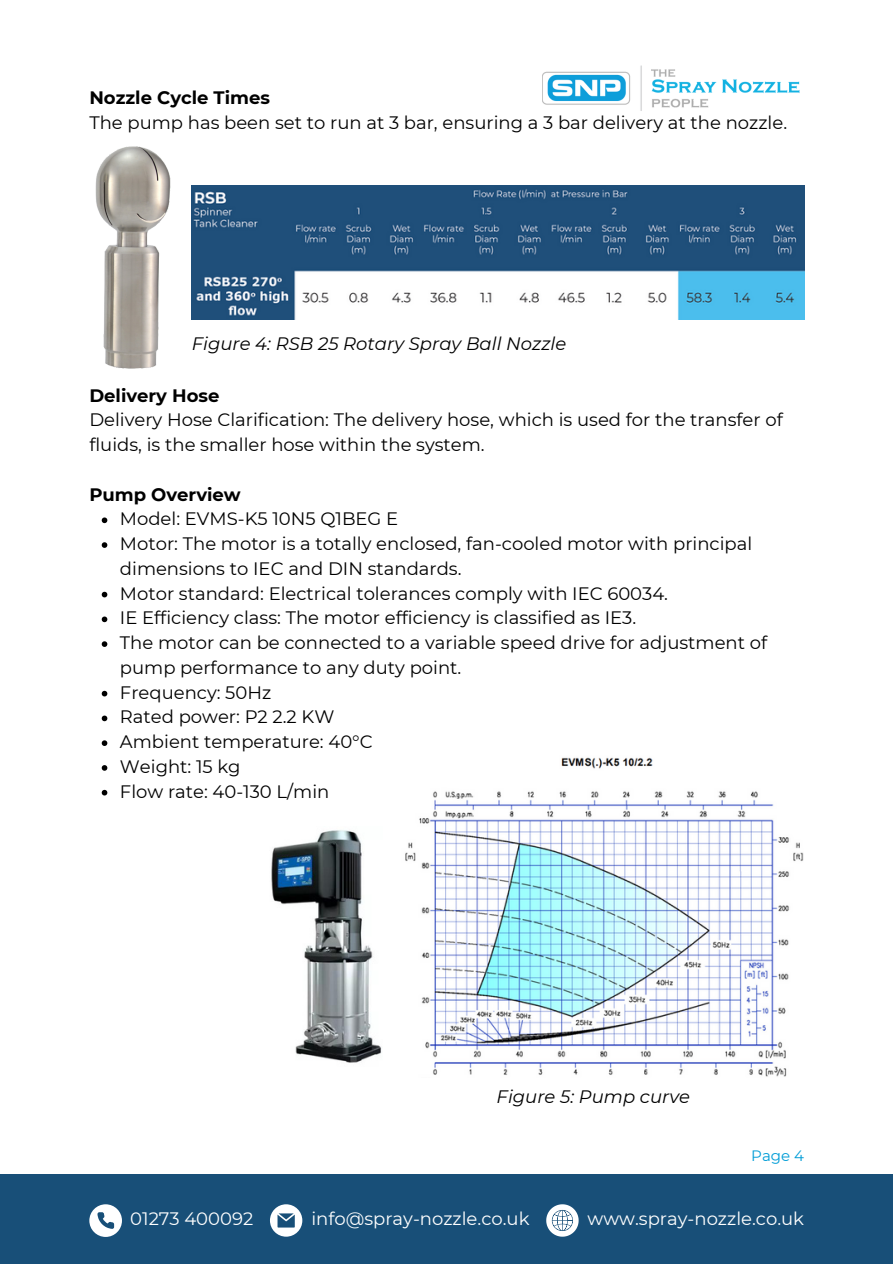
<style>
.page{position:relative;width:893px;height:1264px;background:#fff}
.page>*{position:absolute;margin:0;border:0;box-sizing:border-box;transform-origin:0 0}
.t1{font:18px/24.8px "Montserrat";color:#000}
.t2{font:18px "Montserrat";color:#fff}
.t3{font:italic 18px "Montserrat";color:#000}
.t4{font:700 18px "Montserrat";color:#000}
.t5{font:15px "Montserrat";color:#009dd7}
</style>
<div class="page">
<img style="left:405px;top:757px;width:398px;height:320px">
<svg style="left:102px;top:517px;width:5px;height:6px"></svg>
<svg style="left:102px;top:542px;width:5px;height:6px"></svg>
<svg style="left:102px;top:591px;width:5px;height:6px"></svg>
<svg style="left:102px;top:616px;width:5px;height:6px"></svg>
<svg style="left:102px;top:641px;width:5px;height:6px"></svg>
<svg style="left:102px;top:690px;width:5px;height:6px"></svg>
<svg style="left:102px;top:715px;width:5px;height:6px"></svg>
<svg style="left:102px;top:740px;width:5px;height:6px"></svg>
<svg style="left:102px;top:765px;width:5px;height:5px"></svg>
<svg style="left:102px;top:789px;width:5px;height:6px"></svg>
<div style="left:0;top:1174px;width:892px;height:89px;background:#184f78"></div>
<img style="left:542px;top:65px;width:258px;height:46px">
<svg style="left:89px;top:1204px;width:33px;height:32px"></svg>
<svg style="left:270px;top:1204px;width:32px;height:32px"></svg>
<svg style="left:546px;top:1204px;width:32px;height:32px"></svg>
<img style="left:271px;top:830px;width:111px;height:233px">
<img style="left:192px;top:185px;width:612px;height:134px">
<img style="left:95px;top:146px;width:76px;height:223px">
<p class="t4" style="left:89px;top:87px;width:182px">Nozzle Cycle Times</p>
<p class="t1" style="left:89px;top:110px;width:699px">The pump has been set to run at 3 bar, ensuring a 3 bar delivery at the nozzle.</p>
<p class="t3" style="left:192px;top:333px;width:376px">Figure 4: RSB 25 Rotary Spray Ball Nozzle</p>
<p class="t4" style="left:89px;top:384px;width:132px">Delivery Hose</p>
<p class="t1" style="left:89px;top:407px;width:695px">Delivery Hose Clarification: The delivery hose, which is used for the transfer of fluids, is the smaller hose within the system.</p>
<p class="t4" style="left:89px;top:483px;width:153px">Pump Overview</p>
<p class="t1" style="left:120px;top:506px;width:280px">Model: EVMS-K5 10N5 Q1BEG E</p>
<p class="t1" style="left:120px;top:531px;width:633px">Motor: The motor is a totally enclosed, fan-cooled motor with principal dimensions to IEC and DIN standards.</p>
<p class="t1" style="left:120px;top:581px;width:549px">Motor standard: Electrical tolerances comply with IEC 60034.</p>
<p class="t1" style="left:120px;top:605px;width:517px">IE Efficiency class: The motor efficiency is classified as IE3.</p>
<p class="t1" style="left:120px;top:630px;width:648px">The motor can be connected to a variable speed drive for adjustment of pump performance to any duty point.</p>
<p class="t1" style="left:120px;top:680px;width:153px">Frequency: 50Hz</p>
<p class="t1" style="left:120px;top:704px;width:216px">Rated power: P2 2.2 KW</p>
<p class="t1" style="left:120px;top:729px;width:254px">Ambient temperature: 40°C</p>
<p class="t1" style="left:120px;top:754px;width:122px">Weight: 15 kg</p>
<p class="t1" style="left:120px;top:779px;width:211px">Flow rate: 40-130 L/min</p>
<p class="t3" style="left:496px;top:1085px;width:195px">Figure 5: Pump curve</p>
<p class="t5" style="left:751px;top:1146px;width:54px">Page 4</p>
<p class="t2" style="left:130px;top:1207px;width:124px">01273 400092</p>
<p class="t2" style="left:311px;top:1207px;width:220px">info@spray-nozzle.co.uk</p>
<p class="t2" style="left:587px;top:1207px;width:218px">www.spray-nozzle.co.uk</p>
</div>
